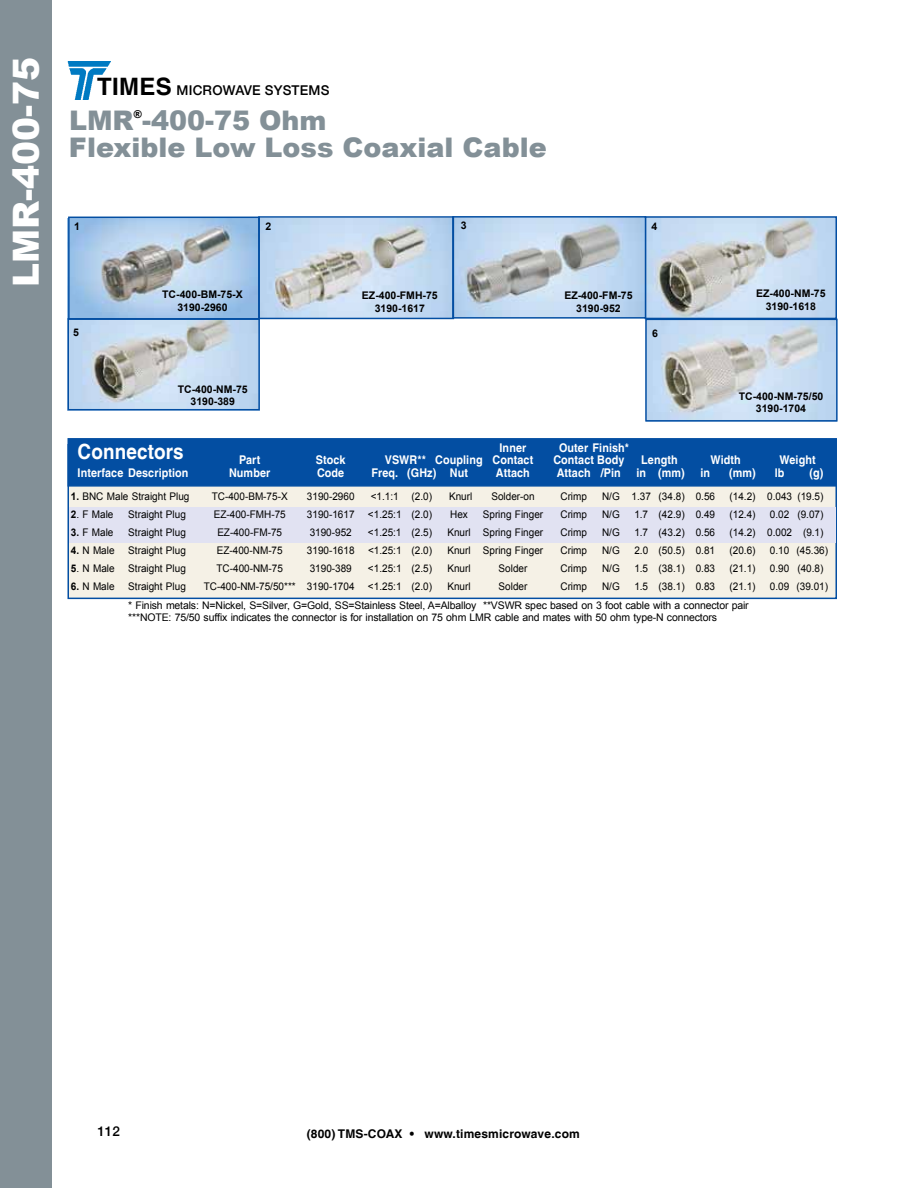
<style>
.page{position:relative;width:918px;height:1188px;background:#fff}
.page>*{position:absolute;margin:0;border:0;box-sizing:border-box;transform-origin:0 0}
.t1{font:900 36px "Arial";color:#fff}
.t2{font:900 27px "Arial";color:#839097}
.t3{font:700 21px "Helvetica LT";letter-spacing:.01em;color:#fff;scale:.9 1}
.t4{font:500 13.5px "Helvetica Neue LT";letter-spacing:.015em;color:#000}
.t5{font:700 12px "Helvetica LT";letter-spacing:.01em;color:#fff;scale:.9 1}
.t6{font:700 12px "Helvetica LT";letter-spacing:.015em;color:#000}
.t7{font:900 10.8px "Arial";color:#000}
.t8{font:10.5px "Arial";color:#000;scale:.95 1}
.t9{font:10.5px/12px "Arial";color:#000}
.t10{font:700 10.5px/12.6px "Arial";color:#000;text-align:center}
.s1{font-family:"Helvetica LT";font-weight:700;font-size:24px}
.s2{font-weight:700}
</style>
<div class="page">
<img style="left:68px;top:61px;width:43px;height:39px">
<div style="left:0;top:0;width:52px;height:1188px;background:#839097"></div>
<img style="left:648px;top:219px;width:187px;height:200px">
<img style="left:67px;top:318px;width:190px;height:92px">
<div style="left:645px;top:216px;width:192px;height:103px;border:2px solid #034ea2"></div>
<img style="left:261px;top:219px;width:382px;height:97px">
<div style="left:645px;top:319px;width:193px;height:103px;border:2px solid #034ea2"></div>
<div style="left:68px;top:444px;width:769px;height:155px;background:#f5f1e6;border:2px solid #034ea2"></div>
<div style="left:68px;top:438px;width:769px;height:49px;background:#034ea2;border:2px solid #034ea2"></div>
<div style="left:69px;top:508px;width:766px;height:35px;background:#e1e2f2"></div>
<img style="left:71px;top:220px;width:186px;height:97px">
<div style="left:68px;top:318px;width:192px;height:92px;border:2px solid #034ea2"></div>
<div style="left:68px;top:217px;width:192px;height:103px;border:2px solid #034ea2"></div>
<div style="left:452px;top:216px;width:194px;height:103px;border:2px solid #034ea2"></div>
<div style="left:258px;top:216px;width:196px;height:103px;border:2px solid #034ea2"></div>
<h1 class="t1" style="left:0;top:287px;width:232px;rotate:-90deg">LMR-400-75</h1>
<p class="t4" style="left:97px;top:82px;width:234px"><span class="s1">TIMES</span> MICROWAVE SYSTEMS</p>
<p class="t7" style="left:133px;top:106px;width:10px">®</p>
<h2 class="t2" style="left:69px;top:128px;width:479px">Flexible Low Loss Coaxial Cable</h2>
<h2 class="t2" style="left:69px;top:100px;width:259px">LMR -400-75 Ohm</h2>
<p class="t10" style="left:74px;top:220px;width:7px">1</p>
<p class="t10" style="left:265px;top:220px;width:7px">2</p>
<p class="t10" style="left:461px;top:219px;width:7px">3</p>
<p class="t10" style="left:652px;top:220px;width:7px">4</p>
<p class="t10" style="left:162px;top:288px;width:82px">TC-400-BM-75-X<br>3190-2960</p>
<p class="t10" style="left:362px;top:290px;width:77px">EZ-400-FMH-75<br>3190-1617</p>
<p class="t10" style="left:564px;top:290px;width:70px">EZ-400-FM-75<br>3190-952</p>
<p class="t10" style="left:73px;top:326px;width:7px">5</p>
<p class="t10" style="left:652px;top:327px;width:7px">6</p>
<p class="t10" style="left:178px;top:383px;width:72px">TC-400-NM-75<br>3190-389</p>
<p class="t10" style="left:756px;top:288px;width:71px">EZ-400-NM-75<br>3190-1618</p>
<p class="t10" style="left:739px;top:390px;width:86px">TC-400-NM-75/50<br>3190-1704</p>
<h3 class="t3" style="left:78px;top:439px;width:119px">Connectors</h3>
<p class="t5" style="left:500px;top:440px;width:31px">Inner</p>
<p class="t5" style="left:559px;top:440px;width:79px">Outer Finish*</p>
<p class="t5" style="left:239px;top:453px;width:25px">Part</p>
<p class="t5" style="left:316px;top:453px;width:34px">Stock</p>
<p class="t5" style="left:385px;top:453px;width:167px">VSWR** Coupling Contact</p>
<p class="t5" style="left:553px;top:453px;width:80px">Contact Body</p>
<p class="t5" style="left:641px;top:453px;width:42px">Length</p>
<p class="t5" style="left:710px;top:453px;width:35px">Width</p>
<p class="t5" style="left:780px;top:453px;width:42px">Weight</p>
<p class="t5" style="left:78px;top:465px;width:125px">Interface Description</p>
<p class="t5" style="left:229px;top:465px;width:47px">Number</p>
<p class="t5" style="left:317px;top:465px;width:32px">Code</p>
<p class="t5" style="left:372px;top:465px;width:109px">Freq. (GHz) Nut</p>
<p class="t5" style="left:496px;top:465px;width:39px">Attach</p>
<p class="t5" style="left:557px;top:465px;width:73px">Attach /Pin</p>
<p class="t5" style="left:636px;top:465px;width:55px">in (mm)</p>
<p class="t5" style="left:700px;top:465px;width:12px">in</p>
<p class="t5" style="left:729px;top:465px;width:63px">(mm) lb</p>
<p class="t5" style="left:810px;top:465px;width:17px">(g)</p>
<p class="t8" style="left:71px;top:489px;width:126px"><span class="s2">1.</span> BNC Male Straight Plug</p>
<p class="t8" style="left:212px;top:489px;width:81px">TC-400-BM-75-X</p>
<p class="t8" style="left:307px;top:489px;width:52px">3190-2960</p>
<p class="t8" style="left:371px;top:489px;width:66px">&lt;1.1:1 (2.0)</p>
<p class="t8" style="left:449px;top:489px;width:26px">Knurl</p>
<p class="t8" style="left:491px;top:489px;width:47px">Solder-on</p>
<p class="t8" style="left:560px;top:489px;width:29px">Crimp</p>
<p class="t8" style="left:602px;top:489px;width:121px">N/G 1.37 (34.8) 0.56</p>
<p class="t8" style="left:729px;top:489px;width:100px">(14.2) 0.043 (19.5)</p>
<p class="t8" style="left:71px;top:507px;width:46px"><span class="s2">2</span>. F Male</p>
<p class="t8" style="left:128px;top:507px;width:62px">Straight Plug</p>
<p class="t8" style="left:214px;top:507px;width:77px">EZ-400-FMH-75</p>
<p class="t8" style="left:307px;top:507px;width:52px">3190-1617</p>
<p class="t8" style="left:368px;top:507px;width:69px">&lt;1.25:1 (2.0)</p>
<p class="t8" style="left:450px;top:507px;width:20px">Hex</p>
<p class="t8" style="left:483px;top:507px;width:65px">Spring Finger</p>
<p class="t8" style="left:560px;top:507px;width:29px">Crimp</p>
<p class="t8" style="left:602px;top:507px;width:20px">N/G</p>
<p class="t8" style="left:634px;top:507px;width:87px">1.7 (42.9) 0.49</p>
<p class="t8" style="left:729px;top:507px;width:29px">(12.4)</p>
<p class="t8" style="left:770px;top:507px;width:58px">0.02 (9.07)</p>
<p class="t8" style="left:71px;top:525px;width:46px"><span class="s2">3.</span> F Male</p>
<p class="t8" style="left:128px;top:525px;width:62px">Straight Plug</p>
<p class="t8" style="left:217px;top:525px;width:70px">EZ-400-FM-75</p>
<p class="t8" style="left:310px;top:525px;width:46px">3190-952</p>
<p class="t8" style="left:368px;top:525px;width:69px">&lt;1.25:1 (2.5)</p>
<p class="t8" style="left:447px;top:525px;width:102px">Knurl Spring Finger</p>
<p class="t8" style="left:560px;top:525px;width:29px">Crimp</p>
<p class="t8" style="left:602px;top:525px;width:20px">N/G</p>
<p class="t8" style="left:634px;top:525px;width:87px">1.7 (43.2) 0.56</p>
<p class="t8" style="left:729px;top:525px;width:100px">(14.2) 0.002 (9.1)</p>
<p class="t8" style="left:71px;top:543px;width:48px"><span class="s2">4.</span> N Male</p>
<p class="t8" style="left:128px;top:543px;width:62px">Straight Plug</p>
<p class="t8" style="left:217px;top:543px;width:71px">EZ-400-NM-75</p>
<p class="t8" style="left:307px;top:543px;width:52px">3190-1618</p>
<p class="t8" style="left:368px;top:543px;width:69px">&lt;1.25:1 (2.0)</p>
<p class="t8" style="left:447px;top:543px;width:102px">Knurl Spring Finger</p>
<p class="t8" style="left:560px;top:543px;width:29px">Crimp</p>
<p class="t8" style="left:602px;top:543px;width:20px">N/G</p>
<p class="t8" style="left:634px;top:543px;width:87px">2.0 (50.5) 0.81</p>
<p class="t8" style="left:730px;top:543px;width:29px">(20.6)</p>
<p class="t8" style="left:770px;top:543px;width:63px">0.10 (45.36)</p>
<p class="t8" style="left:71px;top:561px;width:48px"><span class="s2">5</span>. N Male</p>
<p class="t8" style="left:128px;top:561px;width:62px">Straight Plug</p>
<p class="t8" style="left:217px;top:561px;width:72px">TC-400-NM-75</p>
<p class="t8" style="left:310px;top:561px;width:46px">3190-389</p>
<p class="t8" style="left:368px;top:561px;width:69px">&lt;1.25:1 (2.5)</p>
<p class="t8" style="left:447px;top:561px;width:26px">Knurl</p>
<p class="t8" style="left:499px;top:561px;width:32px">Solder</p>
<p class="t8" style="left:560px;top:561px;width:29px">Crimp</p>
<p class="t8" style="left:602px;top:561px;width:20px">N/G</p>
<p class="t8" style="left:634px;top:561px;width:87px">1.5 (38.1) 0.83</p>
<p class="t8" style="left:729px;top:561px;width:29px">(21.1)</p>
<p class="t8" style="left:770px;top:561px;width:58px">0.90 (40.8)</p>
<p class="t8" style="left:71px;top:579px;width:48px"><span class="s2">6.</span> N Male</p>
<p class="t8" style="left:128px;top:579px;width:62px">Straight Plug</p>
<p class="t8" style="left:204px;top:579px;width:160px">TC-400-NM-75/50*** 3190-1704</p>
<p class="t8" style="left:368px;top:579px;width:69px">&lt;1.25:1 (2.0)</p>
<p class="t8" style="left:447px;top:579px;width:26px">Knurl</p>
<p class="t8" style="left:499px;top:579px;width:32px">Solder</p>
<p class="t8" style="left:560px;top:579px;width:29px">Crimp</p>
<p class="t8" style="left:602px;top:579px;width:20px">N/G</p>
<p class="t8" style="left:634px;top:579px;width:87px">1.5 (38.1) 0.83</p>
<p class="t8" style="left:729px;top:579px;width:29px">(21.1)</p>
<p class="t8" style="left:770px;top:579px;width:63px">0.09 (39.01)</p>
<p class="t9" style="left:128px;top:599px;width:622px">* Finish metals: N=Nickel, S=Silver, G=Gold, SS=Stainless Steel, A=Alballoy **VSWR spec based on 3 foot cable with a connector pair ***NOTE: 75/50 suffix indicates the connector is for installation on 75 ohm LMR cable and mates with 50 ohm type-N connectors</p>
<p class="t4" style="left:97px;top:1124px;width:24px">112</p>
<p class="t6" style="left:307px;top:1127px;width:275px">(800) TMS-COAX • www.timesmicrowave.com</p>
</div>
